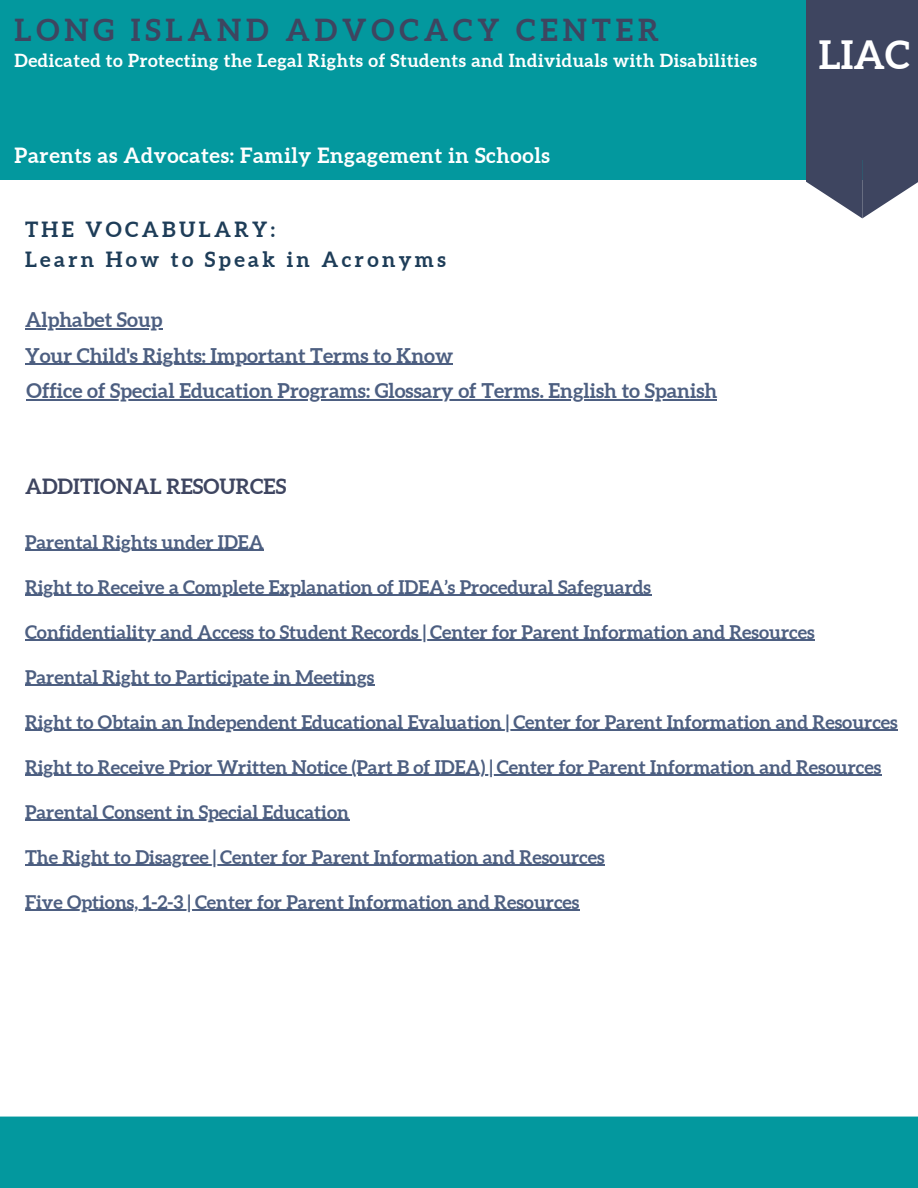
<style>
.page{position:relative;width:918px;height:1188px;background:#fff}
.page>*{position:absolute;margin:0;border:0;box-sizing:border-box;transform-origin:0 0}
.t1{font:700 39px "Aleo";color:#fff}
.t2{font:700 30.3px "Aleo";letter-spacing:.16em;color:#3e4560}
.t3{font:700 21px "Aleo";letter-spacing:.03em;color:#fff}
.t4{font:700 21px/29.2px "Aleo";letter-spacing:.16em;color:#1e3d58}
.t5{font:700 21px "Aleo";color:#3e4560}
.t6{font:700 20.25px/35.4px "Aleo";color:#4d5f81}
.t7{font:700 18.75px "Aleo";color:#4d5f81}
.t8{font:700 18px "Aleo";letter-spacing:.03em;color:#fff}
</style>
<div class="page">
<div style="left:0;top:0;width:918px;height:180px;background:#03989e"></div>
<div style="left:807px;top:0;width:111px;height:160px;background:#3e4560"></div>
<svg style="left:807px;top:160px;width:111px;height:58px"></svg>
<div style="left:0;top:1117px;width:918px;height:71px;background:#03989e"></div>
<hr style="left:25px;top:550px;width:239px;height:1px;background:#4d5f81">
<hr style="left:25px;top:595px;width:626px;height:1px;background:#4d5f81">
<hr style="left:25px;top:640px;width:790px;height:1px;background:#4d5f81">
<hr style="left:25px;top:685px;width:349px;height:1px;background:#4d5f81">
<hr style="left:25px;top:730px;width:873px;height:1px;background:#4d5f81">
<hr style="left:25px;top:775px;width:856px;height:1px;background:#4d5f81">
<hr style="left:25px;top:820px;width:324px;height:1px;background:#4d5f81">
<hr style="left:25px;top:865px;width:580px;height:1px;background:#4d5f81">
<hr style="left:25px;top:910px;width:554px;height:1px;background:#4d5f81">
<hr style="left:25px;top:364px;width:428px;height:1px;background:#4d5f81">
<hr style="left:27px;top:399px;width:690px;height:1px;background:#4d5f81">
<hr style="left:25px;top:328px;width:137px;height:1px;background:#4d5f81">
<h2 class="t2" style="left:14px;top:12px;width:646px">LONG ISLAND ADVOCACY CENTER</h2>
<p class="t8" style="left:14px;top:50px;width:744px">Dedicated to Protecting the Legal Rights of Students and Individuals with Disabilities</p>
<p class="t3" style="left:14px;top:143px;width:537px">Parents as Advocates: Family Engagement in Schools</p>
<p class="t4" style="left:25px;top:215px;width:422px">THE VOCABULARY:<br>Learn How to Speak in Acronyms</p>
<p class="t6" style="left:25px;top:302px;width:139px">Alphabet Soup</p>
<p class="t6" style="left:25px;top:337px;width:694px">Your Child's Rights: Important Terms to Know<br>Office of Special Education Programs: Glossary of Terms. English to Spanish</p>
<p class="t5" style="left:25px;top:474px;width:263px">ADDITIONAL RESOURCES</p>
<h1 class="t1" style="left:819px;top:32px;width:93px">LIAC</h1>
<p class="t7" style="left:25px;top:531px;width:240px">Parental Rights under IDEA</p>
<p class="t7" style="left:25px;top:576px;width:628px">Right to Receive a Complete Explanation of IDEA’s Procedural Safeguards</p>
<p class="t7" style="left:25px;top:621px;width:791px">Confidentiality and Access to Student Records | Center for Parent Information and Resources</p>
<p class="t7" style="left:25px;top:666px;width:351px">Parental Right to Participate in Meetings</p>
<p class="t7" style="left:25px;top:711px;width:874px">Right to Obtain an Independent Educational Evaluation | Center for Parent Information and Resources</p>
<p class="t7" style="left:25px;top:756px;width:858px">Right to Receive Prior Written Notice (Part B of IDEA) | Center for Parent Information and Resources</p>
<p class="t7" style="left:25px;top:801px;width:326px">Parental Consent in Special Education</p>
<p class="t7" style="left:25px;top:846px;width:581px">The Right to Disagree | Center for Parent Information and Resources</p>
<p class="t7" style="left:25px;top:891px;width:556px">Five Options, 1-2-3 | Center for Parent Information and Resources</p>
</div>
